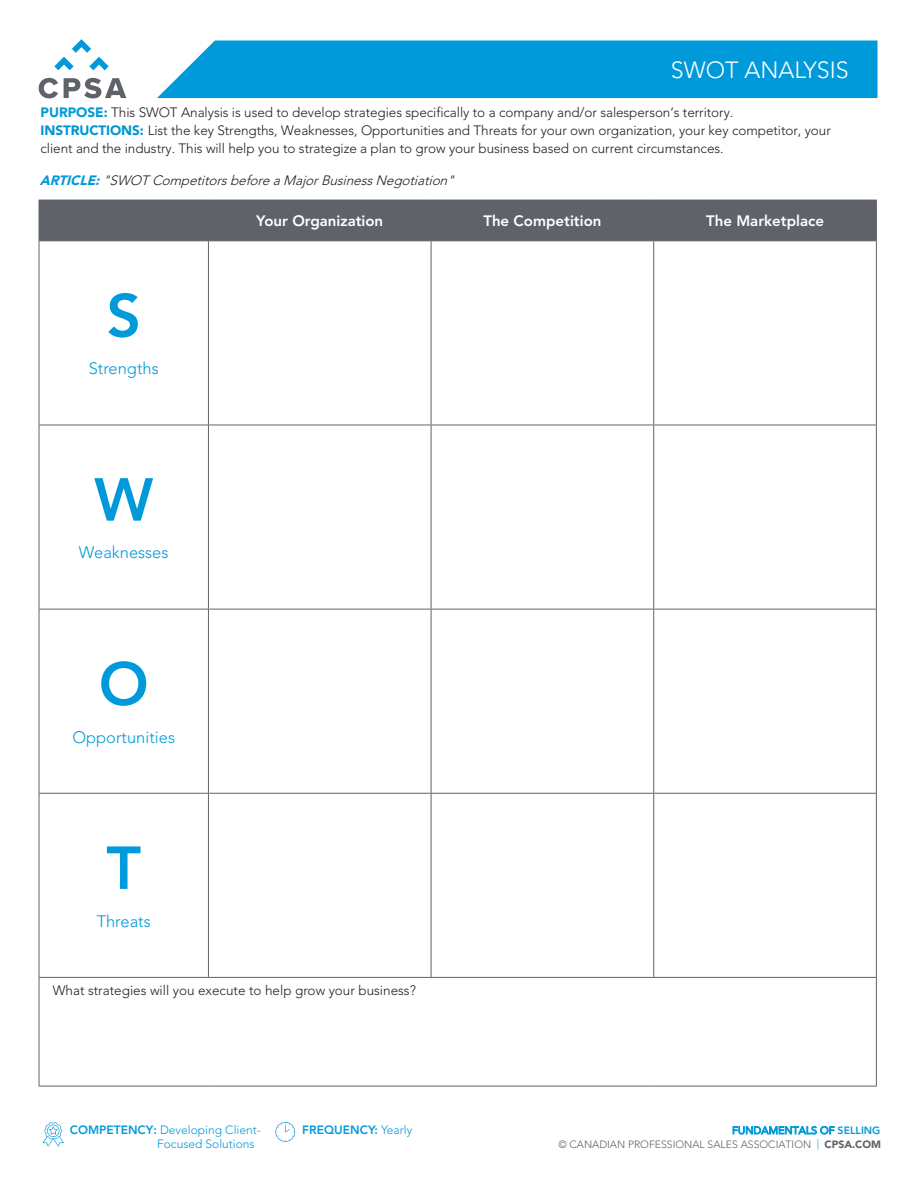
<style>
.page{position:relative;width:918px;height:1188px;background:#fff}
.page>*{position:absolute;margin:0;border:0;box-sizing:border-box;transform-origin:0 0}
.t1{font:800 60px "Avenir";color:#009ada}
.t2{font:300 23.25px "Avenir LT Std";color:#fff}
.t3{font:300 16.5px "Avenir";color:#009ada}
.t4{font:800 15px "Avenir";color:#fff}
.t5{font:300 13.5px/18px "Avenir LT Std";letter-spacing:-.005em;color:#231f20}
.t6{font:italic 300 13.5px "Avenir LT Std";color:#231f20}
.t7{font:300 13.5px "Avenir";color:#231f20}
.t8{font:300 12px "Avenir LT Std";color:#009ada}
.t9{font:800 12px "Avenir LT Std";color:#009ada}
.t10{font:300 10.5px/14.1px "Avenir LT Std";color:#5f6369;text-align:right}
.s1{font-weight:900;color:#009ada}
.s2{font-weight:900;color:#0096d2}
.s3{font-weight:800}
.s4{font-weight:300}
.s5{font-weight:400;color:#009ada}
.s6{font-weight:800;color:#009ada}
.s7{color:#009ada}
.s8{font-weight:900}
</style>
<div class="page">
<div style="left:157px;top:40px;width:721px;height:58px;background:#009ada"></div>
<svg style="left:39px;top:78px;width:19px;height:20px"></svg>
<svg style="left:64px;top:78px;width:62px;height:20px"></svg>
<svg style="left:54px;top:39px;width:55px;height:31px"></svg>
<svg style="left:43px;top:1122px;width:21px;height:24px"></svg>
<svg style="left:275px;top:1122px;width:20px;height:20px"></svg>
<div style="left:40px;top:201px;width:836px;height:39px;background:#5f6369"></div>
<hr style="left:39px;top:200px;width:169px;height:1px;background:#5f6369">
<hr style="left:39px;top:200px;width:1px;height:40px;background:#5f6369">
<hr style="left:208px;top:200px;width:223px;height:1px;background:#5f6369">
<hr style="left:208px;top:200px;width:1px;height:40px;background:#5f6369">
<hr style="left:431px;top:200px;width:223px;height:1px;background:#5f6369">
<hr style="left:431px;top:200px;width:1px;height:40px;background:#5f6369">
<hr style="left:654px;top:200px;width:223px;height:1px;background:#5f6369">
<hr style="left:653px;top:200px;width:1px;height:40px;background:#5f6369">
<hr style="left:876px;top:200px;width:1px;height:40px;background:#5f6369">
<hr style="left:39px;top:240px;width:169px;height:1px;background:#5f6369">
<hr style="left:39px;top:241px;width:1px;height:184px;background:#5f6369">
<hr style="left:208px;top:240px;width:223px;height:1px;background:#5f6369">
<hr style="left:208px;top:241px;width:1px;height:184px;background:#5f6369">
<hr style="left:431px;top:240px;width:223px;height:1px;background:#5f6369">
<hr style="left:431px;top:241px;width:1px;height:184px;background:#5f6369">
<hr style="left:654px;top:240px;width:223px;height:1px;background:#5f6369">
<hr style="left:653px;top:241px;width:1px;height:184px;background:#5f6369">
<hr style="left:876px;top:241px;width:1px;height:184px;background:#5f6369">
<hr style="left:39px;top:425px;width:169px;height:1px;background:#5f6369">
<hr style="left:39px;top:425px;width:1px;height:184px;background:#5f6369">
<hr style="left:208px;top:425px;width:223px;height:1px;background:#5f6369">
<hr style="left:208px;top:425px;width:1px;height:184px;background:#5f6369">
<hr style="left:431px;top:425px;width:223px;height:1px;background:#5f6369">
<hr style="left:431px;top:425px;width:1px;height:184px;background:#5f6369">
<hr style="left:654px;top:425px;width:223px;height:1px;background:#5f6369">
<hr style="left:653px;top:425px;width:1px;height:184px;background:#5f6369">
<hr style="left:876px;top:425px;width:1px;height:184px;background:#5f6369">
<hr style="left:39px;top:609px;width:169px;height:1px;background:#5f6369">
<hr style="left:39px;top:609px;width:1px;height:184px;background:#5f6369">
<hr style="left:208px;top:609px;width:223px;height:1px;background:#5f6369">
<hr style="left:208px;top:609px;width:1px;height:184px;background:#5f6369">
<hr style="left:431px;top:609px;width:223px;height:1px;background:#5f6369">
<hr style="left:431px;top:609px;width:1px;height:184px;background:#5f6369">
<hr style="left:654px;top:609px;width:223px;height:1px;background:#5f6369">
<hr style="left:653px;top:609px;width:1px;height:184px;background:#5f6369">
<hr style="left:876px;top:609px;width:1px;height:184px;background:#5f6369">
<hr style="left:39px;top:793px;width:169px;height:1px;background:#5f6369">
<hr style="left:39px;top:794px;width:1px;height:183px;background:#5f6369">
<hr style="left:208px;top:793px;width:223px;height:1px;background:#5f6369">
<hr style="left:208px;top:794px;width:1px;height:183px;background:#5f6369">
<hr style="left:431px;top:793px;width:223px;height:1px;background:#5f6369">
<hr style="left:431px;top:794px;width:1px;height:183px;background:#5f6369">
<hr style="left:654px;top:793px;width:223px;height:1px;background:#5f6369">
<hr style="left:653px;top:794px;width:1px;height:183px;background:#5f6369">
<hr style="left:876px;top:794px;width:1px;height:183px;background:#5f6369">
<hr style="left:39px;top:977px;width:169px;height:1px;background:#5f6369">
<hr style="left:39px;top:978px;width:1px;height:108px;background:#5f6369">
<hr style="left:208px;top:977px;width:223px;height:1px;background:#5f6369">
<hr style="left:431px;top:977px;width:223px;height:1px;background:#5f6369">
<hr style="left:654px;top:977px;width:223px;height:1px;background:#5f6369">
<hr style="left:876px;top:978px;width:1px;height:108px;background:#5f6369">
<hr style="left:39px;top:1086px;width:169px;height:1px;background:#5f6369">
<hr style="left:208px;top:1086px;width:223px;height:1px;background:#5f6369">
<hr style="left:431px;top:1086px;width:223px;height:1px;background:#5f6369">
<hr style="left:654px;top:1086px;width:223px;height:1px;background:#5f6369">
<p class="t2" style="left:671px;top:56px;width:179px">SWOT ANALYSIS</p>
<p class="t5" style="left:40px;top:104px;width:792px"><span class="s1">PURPOSE:</span> This SWOT Analysis is used to develop strategies specifically to a company and/or salesperson’s territory.<br><span class="s2">INSTRUCTIONS:</span> List the key Strengths, Weaknesses, Opportunities and Threats for your own organization, your key competitor, your client and the industry. This will help you to strategize a plan to grow your business based on current circumstances.</p>
<p class="t6" style="left:40px;top:173px;width:420px"><span class="s1">ARTICLE:</span>"SWOTCompetitorsbeforeaMajorBusinessNegotiation"</p>
<p class="t1" style="left:107px;top:280px;width:36px">S</p>
<p class="t3" style="left:89px;top:359px;width:71px">Strengths</p>
<p class="t1" style="left:94px;top:464px;width:60px">W</p>
<p class="t3" style="left:79px;top:543px;width:91px">Weaknesses</p>
<p class="t1" style="left:99px;top:648px;width:51px">O</p>
<p class="t3" style="left:72px;top:727px;width:104px">Opportunities</p>
<p class="t1" style="left:107px;top:833px;width:36px">T</p>
<p class="t3" style="left:97px;top:911px;width:56px">Threats</p>
<p class="t4" style="left:256px;top:212px;width:128px">Your Organization</p>
<p class="t4" style="left:483px;top:212px;width:120px">The Competition</p>
<p class="t4" style="left:706px;top:212px;width:119px">The Marketplace</p>
<p class="t7" style="left:53px;top:982px;width:365px">What strategies will you execute to help grow your business?</p>
<p class="t8" style="left:70px;top:1123px;width:192px"><span class="s3">COMPETENCY:</span> Developing Client-</p>
<p class="t8" style="left:157px;top:1136px;width:99px">Focused Solutions</p>
<p class="t9" style="left:302px;top:1123px;width:112px">FREQUENCY: <span class="s4">Yearly</span></p>
<p class="t10" style="left:558px;top:1123px;width:324px"><span class="s5">FUNDAMENTALS OF</span> <span class="s6">SELLING<br></span>© CANADIAN PROFESSIONAL SALES ASSOCIATION <span class="s7">|</span> <span class="s8">CPSA.COM</span></p>
</div>
